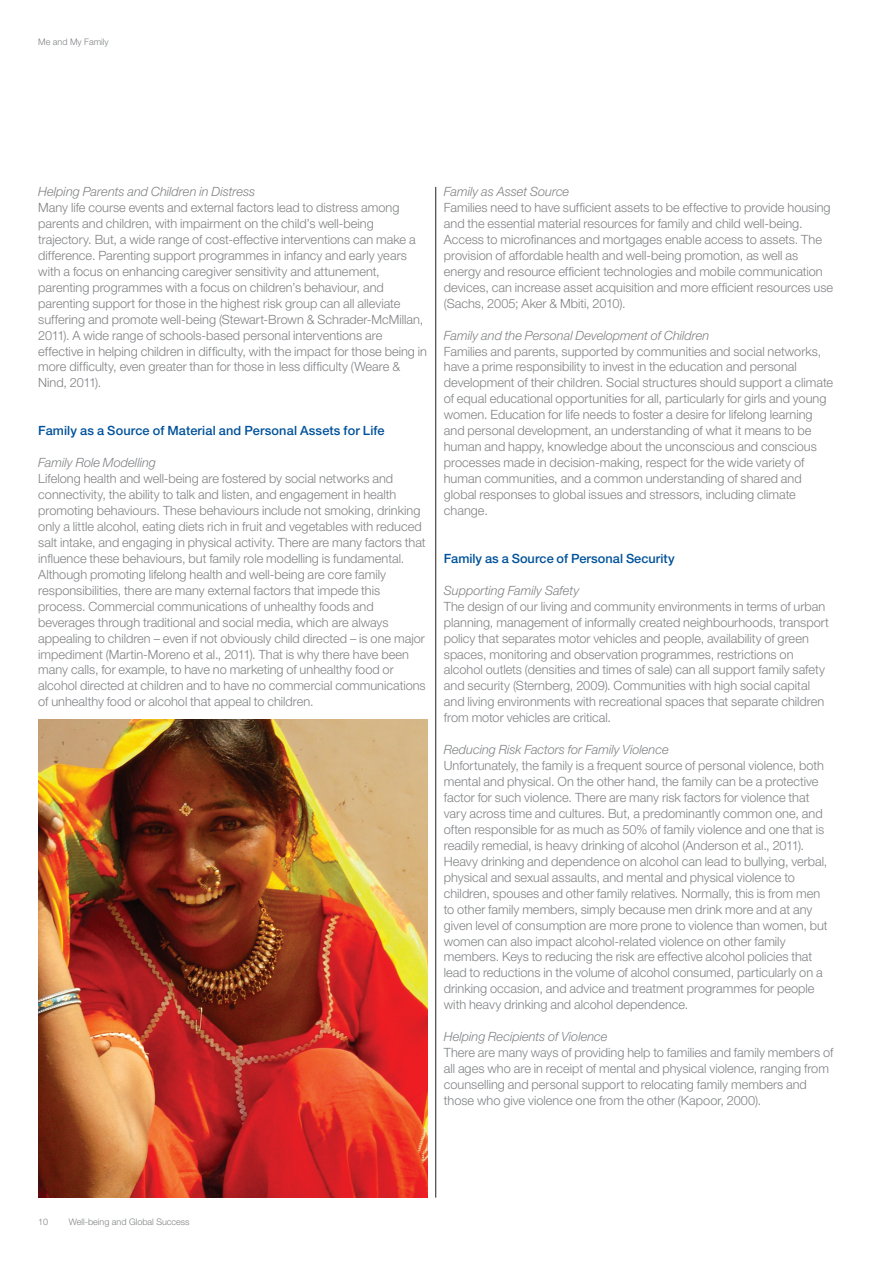
<style>
.page{position:relative;width:893px;height:1263px;background:#fff}
.page>*{position:absolute;margin:0;border:0;box-sizing:border-box;transform-origin:0 0}
.Body_copy{font:300 12.75px/15.9px "Helvetica Neue LT Pro";color:#808285}
.Body_copy-2{font:italic 300 12.75px "Helvetica Neue LT Pro";color:#808285}
.Body_copy-3{font:500 12.75px "Helvetica Neue LT Pro";letter-spacing:.01em;color:#01529a}
.t1{font:300 9px "Helvetica Neue LT Pro";color:#808285}
</style>
<div class="page">
<hr style="left:435px;top:187px;width:1px;height:1010px;background:#231f20">
<img style="left:38px;top:719px;width:390px;height:478px">
<p class="t1" style="left:38px;top:36px;width:72px">Me and My Family</p>
<p class="Body_copy-2" style="left:38px;top:184px;width:218px">Helping Parents and Children in Distress</p>
<p class="Body_copy" style="left:38px;top:199px;width:390px">Many life course events and external factors lead to distress among parents and children, with impairment on the child’s well-being trajectory. But, a wide range of cost-effective interventions can make a difference. Parenting support programmes in infancy and early years with a focus on enhancing caregiver sensitivity and attunement, parenting programmes with a focus on children’s behaviour, and parenting support for those in the highest risk group can all alleviate suffering and promote well-being (Stewart-Brown &amp; Schrader-McMillan, 2011). A wide range of schools-based personal interventions are effective in helping children in difficulty, with the impact for those being in more difficulty, even greater than for those in less difficulty (Weare &amp; Nind, 2011).</p>
<p class="Body_copy-3" style="left:38px;top:423px;width:348px">Family as a Source of Material and Personal Assets for Life</p>
<p class="Body_copy-2" style="left:38px;top:455px;width:119px">Family Role Modelling</p>
<p class="Body_copy" style="left:38px;top:470px;width:389px">Lifelong health and well-being are fostered by social networks and connectivity, the ability to talk and listen, and engagement in health promoting behaviours. These behaviours include not smoking, drinking only a little alcohol, eating diets rich in fruit and vegetables with reduced salt intake, and engaging in physical activity. There are many factors that influence these behaviours, but family role modelling is fundamental.<br>Although promoting lifelong health and well-being are core family responsibilities, there are many external factors that impede this process. Commercial communications of unhealthy foods and beverages through traditional and social media, which are always appealing to children – even if not obviously child directed – is one major impediment (Martin-Moreno et al., 2011). That is why there have been many calls, for example, to have no marketing of unhealthy food or alcohol directed at children and to have no commercial communications of unhealthy food or alcohol that appeal to children.</p>
<p class="Body_copy-2" style="left:444px;top:184px;width:127px">Family as Asset Source</p>
<p class="Body_copy" style="left:444px;top:199px;width:391px">Families need to have sufficient assets to be effective to provide housing and the essential material resources for family and child well-being.<br>Access to microfinances and mortgages enable access to assets. The provision of affordable health and well-being promotion, as well as energy and resource efficient technologies and mobile communication devices, can increase asset acquisition and more efficient resources use (Sachs, 2005; Aker &amp; Mbiti, 2010).</p>
<p class="Body_copy-2" style="left:444px;top:327px;width:267px">Family and the Personal Development of Children</p>
<p class="Body_copy" style="left:444px;top:343px;width:391px">Families and parents, supported by communities and social networks, have a prime responsibility to invest in the education and personal development of their children. Social structures should support a climate of equal educational opportunities for all, particularly for girls and young women. Education for life needs to foster a desire for lifelong learning and personal development, an understanding of what it means to be human and happy, knowledge about the unconscious and conscious processes made in decision-making, respect for the wide variety of human communities, and a common understanding of shared and global responses to global issues and stressors, including climate change.</p>
<p class="Body_copy-3" style="left:444px;top:551px;width:232px">Family as a Source of Personal Security</p>
<p class="Body_copy-2" style="left:444px;top:582px;width:137px">Supporting Family Safety</p>
<p class="Body_copy" style="left:444px;top:598px;width:387px">The design of our living and community environments in terms of urban planning, management of informally created neighbourhoods, transport policy that separates motor vehicles and people, availability of green spaces, monitoring and observation programmes, restrictions on alcohol outlets (densities and times of sale) can all support family safety and security (Sternberg, 2009). Communities with high social capital and living environments with recreational spaces that separate children from motor vehicles are critical.</p>
<p class="Body_copy-2" style="left:444px;top:742px;width:226px">Reducing Risk Factors for Family Violence</p>
<p class="Body_copy" style="left:444px;top:757px;width:385px">Unfortunately, the family is a frequent source of personal violence, both mental and physical. On the other hand, the family can be a protective factor for such violence. There are many risk factors for violence that vary across time and cultures. But, a predominantly common one, and often responsible for as much as 50% of family violence and one that is readily remedial, is heavy drinking of alcohol (Anderson et al., 2011).<br>Heavy drinking and dependence on alcohol can lead to bullying, verbal, physical and sexual assaults, and mental and physical violence to children, spouses and other family relatives. Normally, this is from men to other family members, simply because men drink more and at any given level of consumption are more prone to violence than women, but women can also impact alcohol-related violence on other family members. Keys to reducing the risk are effective alcohol policies that lead to reductions in the volume of alcohol consumed, particularly on a drinking occasion, and advice and treatment programmes for people with heavy drinking and alcohol dependence.</p>
<p class="Body_copy-2" style="left:444px;top:1029px;width:165px">Helping Recipients of Violence</p>
<p class="Body_copy" style="left:444px;top:1044px;width:391px">There are many ways of providing help to families and family members of all ages who are in receipt of mental and physical violence, ranging from counselling and personal support to relocating family members and those who give violence one from the other (Kapoor, 2000).</p>
<p class="t1" style="left:38px;top:1216px;width:12px">10</p>
<p class="t1" style="left:69px;top:1216px;width:122px">Well-being and Global Success</p>
</div>
